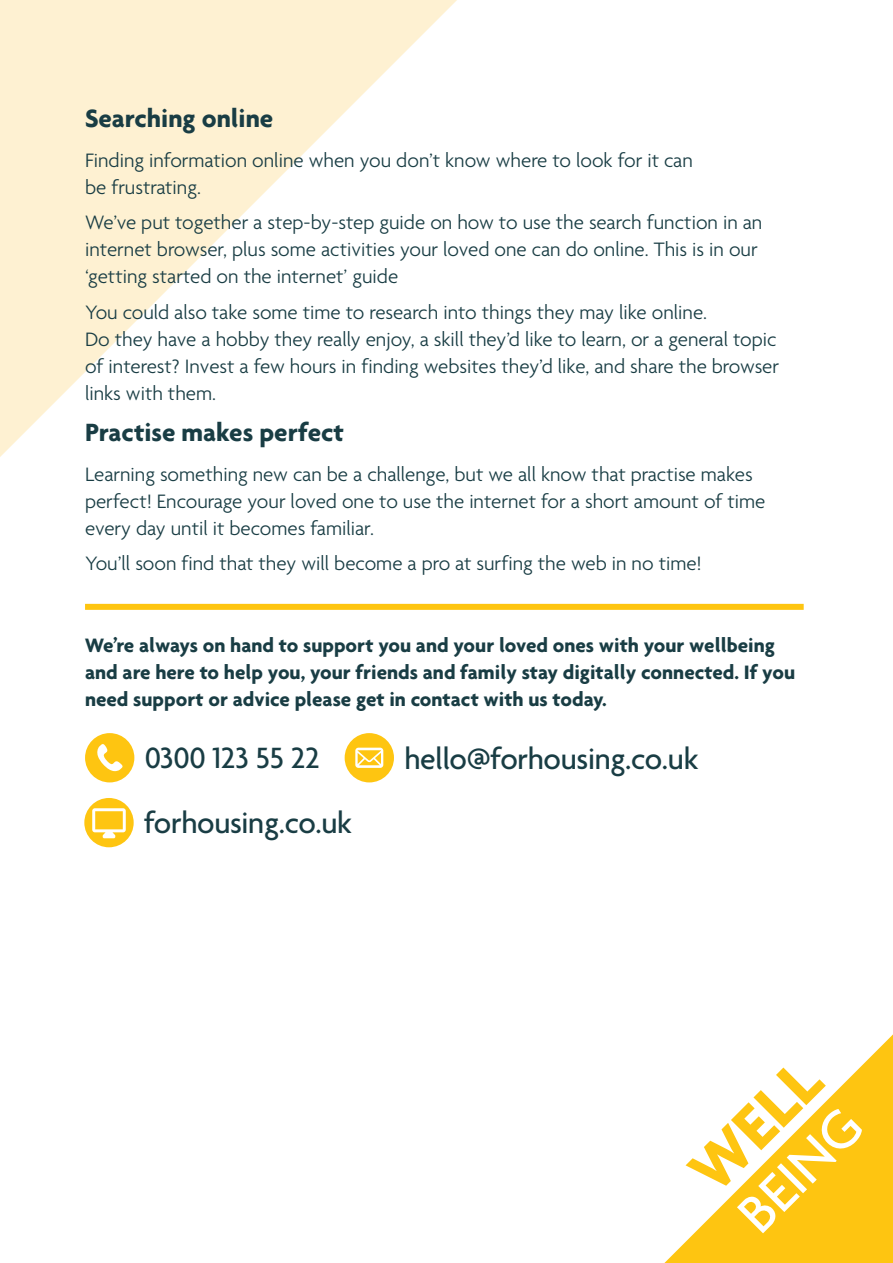
<style>
.page{position:relative;width:893px;height:1263px;background:#fff}
.page>*{position:absolute;margin:0;border:0;box-sizing:border-box;transform-origin:0 0}
.t1{font:700 67.05px "Agenda";color:#fec511}
.t2{font:500 57.75px "Agenda";color:#fff}
.t3{font:500 31.65px "Agenda";letter-spacing:-.01em;color:#193d44}
.t4{font:700 27px "Agenda";color:#193d44}
.t5{font:300 21px/27px "Agenda";color:#193d44}
.t6{font:700 21px/27px "Agenda";color:#193d44}
</style>
<div class="page">
<svg style="left:0;top:0;width:457px;height:457px"></svg>
<svg style="left:664px;top:1034px;width:229px;height:229px"></svg>
<svg style="left:345px;top:733px;width:49px;height:49px"></svg>
<div style="left:85px;top:733px;width:49px;height:49px;background:#fec511;border-radius:50%"></div>
<svg style="left:97px;top:744px;width:26px;height:27px"></svg>
<div style="left:84px;top:798px;width:50px;height:49px;background:#fec511;border-radius:50%"></div>
<svg style="left:92px;top:808px;width:34px;height:30px"></svg>
<div style="left:85px;top:604px;width:719px;height:6px;background:#fec511"></div>
<p class="t4" style="left:85px;top:102px;width:190px">Searching online</p>
<p class="t5" style="left:85px;top:148px;width:609px">Finding information online when you don’t know where to look for it can be frustrating.</p>
<p class="t5" style="left:85px;top:210px;width:679px">We’ve put together a step-by-step guide on how to use the search function in an internet browser, plus some activities your loved one can do online. This is in our ‘getting started on the internet’ guide</p>
<p class="t5" style="left:85px;top:300px;width:696px">You could also take some time to research into things they may like online.<br>Do they have a hobby they really enjoy, a skill they’d like to learn, or a general topic of interest? Invest a few hours in finding websites they’d like, and share the browser links with them.</p>
<p class="t4" style="left:85px;top:416px;width:261px">Practise makes perfect</p>
<p class="t5" style="left:85px;top:462px;width:682px">Learning something new can be a challenge, but we all know that practise makes perfect! Encourage your loved one to use the internet for a short amount of time every day until it becomes familiar.</p>
<p class="t5" style="left:85px;top:551px;width:618px">You’ll soon find that they will become a pro at surfing the web in no time!</p>
<p class="t6" style="left:85px;top:631px;width:711px">We’re always on hand to support you and your loved ones with your wellbeing and are here to help you, your friends and family stay digitally connected. If you need support or advice please get in contact with us today.</p>
<h3 class="t3" style="left:145px;top:741px;width:176px">0300 123 55 22</h3>
<h3 class="t3" style="left:404px;top:742px;width:295px">hello@forhousing.co.uk</h3>
<h3 class="t3" style="left:144px;top:806px;width:209px">forhousing.co.uk</h3>
<h1 class="t1" style="left:671px;top:1151px;width:158px;rotate:-45deg">WELL</h1>
<h2 class="t2" style="left:725px;top:1201px;width:152px;rotate:-45deg">BEING</h2>
</div>
